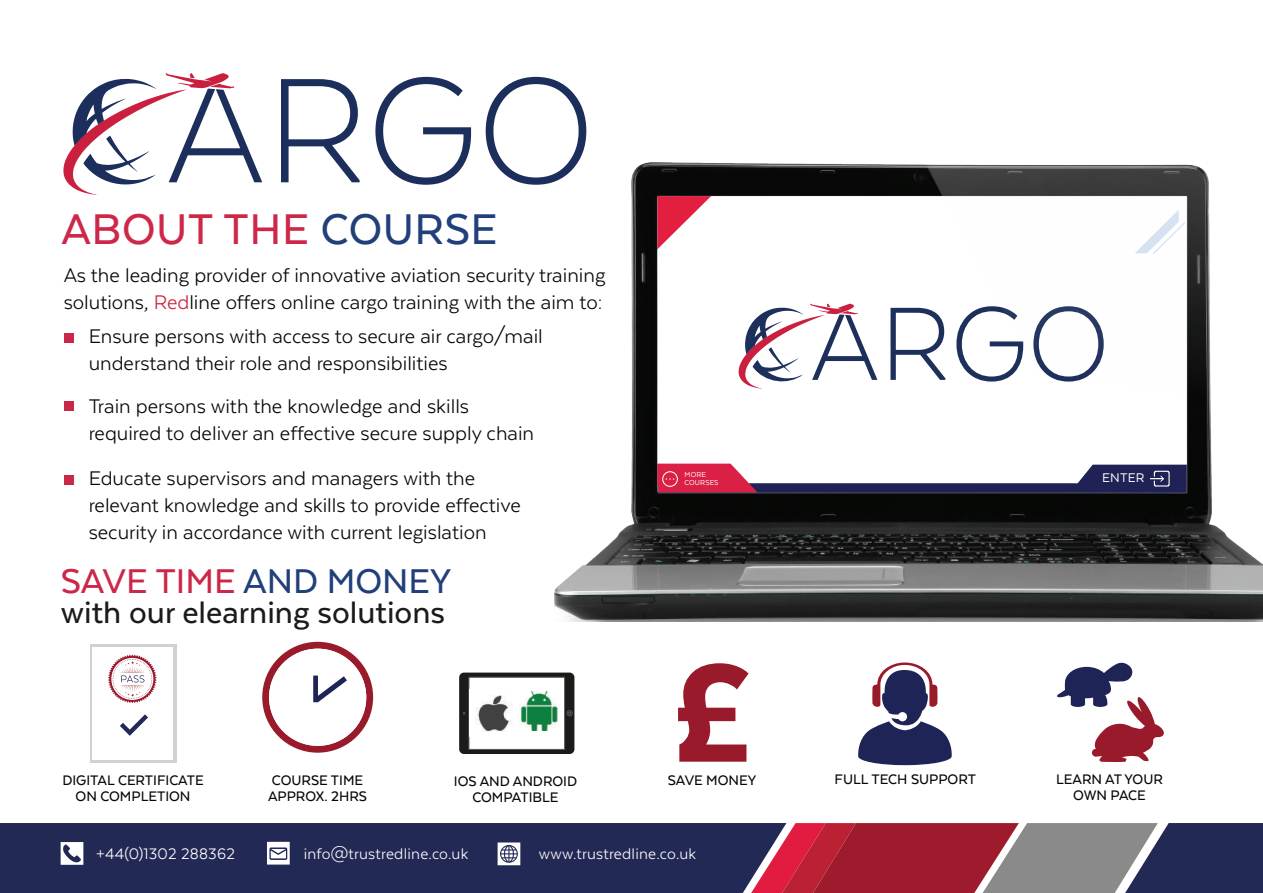
<style>
.page{position:relative;width:1263px;height:893px;background:#fff}
.page>*{position:absolute;margin:0;border:0;box-sizing:border-box;transform-origin:0 0}
.t1{font:500 49.5px "Texta";letter-spacing:.01em;color:#cd2749}
.t2{font:500 39.6px "Texta";color:#cb2849}
.t3{font:500 35.55px "Texta";color:#1b1b19}
.t4{font:22.8px/26.8px "Texta";color:#050504}
.t5{font:17.55px "Texta";letter-spacing:.01em;color:#fff}
.t6{font:500 15.9px/15.9px "Texta";color:#050504;text-align:center}
.t7{font:500 15.9px/15.9px "Texta";color:#050604;text-align:center}
.t8{font:14.4px "Texta";letter-spacing:.015em;color:#fff}
.t9{font:8.25px/8.2px "Texta";letter-spacing:.015em;color:#fff}
.s1{color:#21407a}
.s2{color:#cd1f3c}
</style>
<div class="page">
<div style="left:0;top:823px;width:751px;height:70px;background:#232955"></div>
<svg style="left:751px;top:823px;width:512px;height:70px;background:#84485b"></svg>
<svg style="left:61px;top:842px;width:22px;height:23px"></svg>
<svg style="left:267px;top:842px;width:23px;height:23px"></svg>
<svg style="left:498px;top:842px;width:22px;height:23px"></svg>
<svg style="left:262px;top:642px;width:111px;height:111px"></svg>
<svg style="left:90px;top:644px;width:86px;height:118px"></svg>
<div style="left:93px;top:647px;width:80px;height:112px;background:#fff"></div>
<svg style="left:108px;top:654px;width:49px;height:49px"></svg>
<svg style="left:120px;top:714px;width:28px;height:22px"></svg>
<div style="left:64px;top:333px;width:10px;height:10px;background:#cb2849"></div>
<div style="left:64px;top:401px;width:10px;height:10px;background:#cb2849"></div>
<div style="left:64px;top:475px;width:10px;height:10px;background:#cb2849"></div>
<svg style="left:678px;top:663px;width:71px;height:99px"></svg>
<svg style="left:858px;top:662px;width:94px;height:103px"></svg>
<svg style="left:1057px;top:663px;width:107px;height:99px"></svg>
<img style="left:554px;top:162px;width:709px;height:459px">
<div style="left:894px;top:494px;width:50px;height:20px;background:#070907"></div>
<svg style="left:927px;top:167px;width:281px;height:354px"></svg>
<svg style="left:281px;top:79px;width:79px;height:103px"></svg>
<svg style="left:375px;top:77px;width:96px;height:108px"></svg>
<svg style="left:486px;top:77px;width:100px;height:108px"></svg>
<svg style="left:63px;top:73px;width:199px;height:122px"></svg>
<div style="left:459px;top:673px;width:115px;height:81px;background:#1b1b19;border-radius:5px"></div>
<div style="left:469px;top:677px;width:96px;height:72px;background:#fff"></div>
<div style="left:469px;top:677px;width:96px;height:72px;border:1px solid #585956"></div>
<svg style="left:567px;top:710px;width:5px;height:6px"></svg>
<img style="left:519px;top:692px;width:39px;height:39px">
<img style="left:470px;top:689px;width:42px;height:48px">
<h1 class="t1" style="left:62px;top:203px;width:437px">ABOUT THE <span class="s1">COURSE</span></h1>
<p class="t4" style="left:64px;top:261px;width:543px">As the leading provider of innovative aviation security training solutions, <span class="s2">Red</span>line offers online cargo training with the aim to:</p>
<p class="t4" style="left:89px;top:322px;width:456px">Ensure persons with access to secure air cargo/mail understand their role and responsibilities</p>
<p class="t4" style="left:89px;top:393px;width:447px">Train persons with the knowledge and skills required to deliver an effective secure supply chain</p>
<p class="t4" style="left:89px;top:464px;width:434px">Educate supervisors and managers with the relevant knowledge and skills to provide effective security in accordance with current legislation</p>
<h2 class="t2" style="left:61px;top:561px;width:392px">SAVE TIME <span class="s1">AND MONEY</span></h2>
<h3 class="t3" style="left:61px;top:594px;width:386px">with our elearning solutions</h3>
<p class="t7" style="left:62px;top:772px;width:143px">DIGITAL CERTIFICATE<br>ON COMPLETION</p>
<p class="t6" style="left:268px;top:772px;width:101px;text-align:left">COURSE TIME<br>APPROX. 2HRS</p>
<p class="t6" style="left:454px;top:773px;width:125px">IOS AND ANDROID<br>COMPATIBLE</p>
<p class="t9" style="left:684px;top:470px;width:35px">MORE<br>COURSES</p>
<p class="t8" style="left:1102px;top:470px;width:44px">ENTER</p>
<p class="t6" style="left:668px;top:772px;width:90px">SAVE MONEY</p>
<p class="t6" style="left:835px;top:771px;width:143px">FULL TECH SUPPORT</p>
<p class="t6" style="left:1056px;top:771px;width:108px">LEARN AT YOUR<br>OWN PACE</p>
<p class="t5" style="left:96px;top:844px;width:140px">+44(0)1302 288362</p>
<p class="t5" style="left:304px;top:844px;width:166px">info@trustredline.co.uk</p>
<p class="t5" style="left:539px;top:844px;width:159px">www.trustredline.co.uk</p>
</div>
